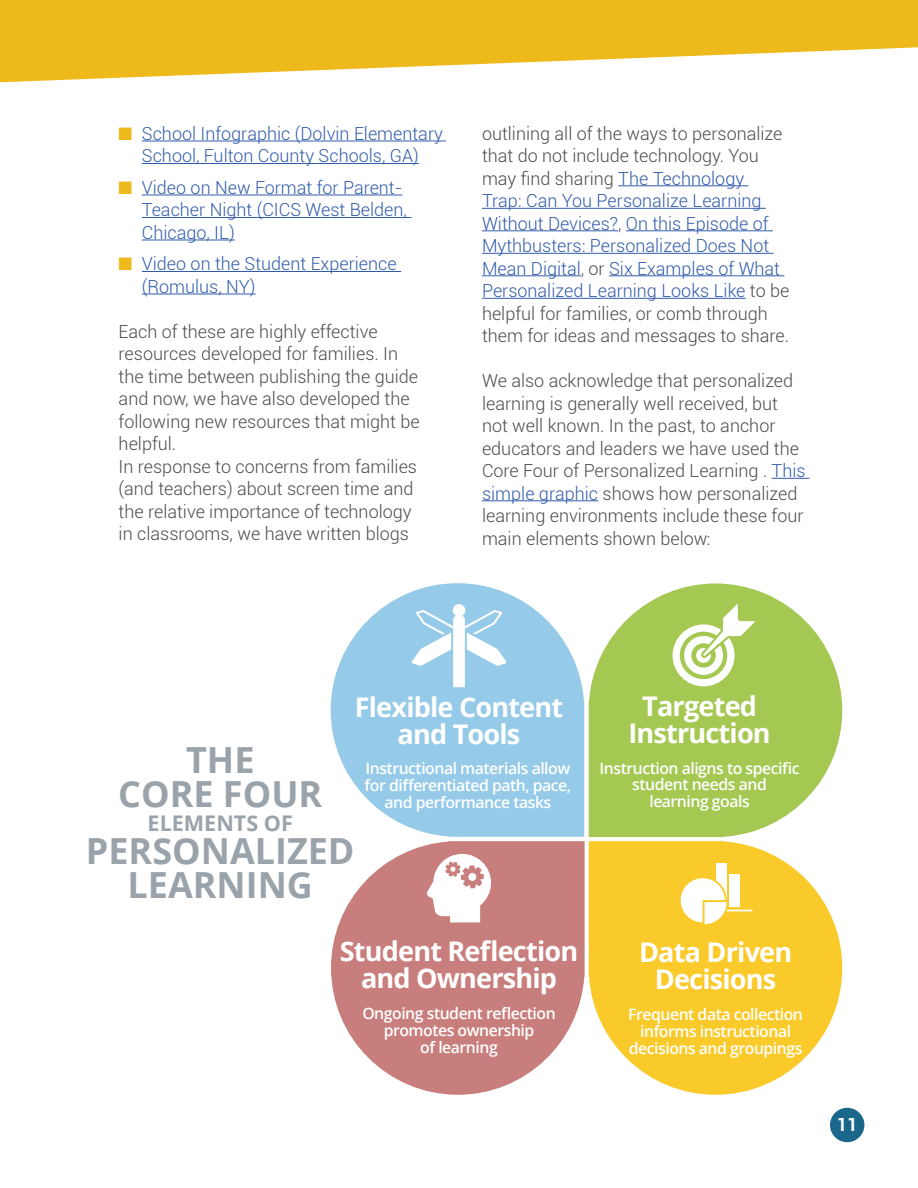
<style>
.page{position:relative;width:918px;height:1188px;background:#fff}
.page>*{position:absolute;margin:0;border:0;box-sizing:border-box;transform-origin:0 0}
.t1{font:700 36px/33.6px "Open Sans";color:#9ba3aa;text-align:center}
.t2{font:700 27.15px/27.2px "Open Sans";letter-spacing:-.03em;color:#fff;text-align:center}
.t3{font:700 21.6px "Open Sans";color:#9ba3aa}
.t4{font:300 18px/22.5px "Roboto";color:#4b4c4d}
.t5{font:300 18px/22.5px "Roboto";color:#325caa}
.t6{font:700 18px "Roboto";color:#fff}
.t7{font:600 15.75px/17px "Open Sans";letter-spacing:-.03em;color:#fff;text-align:center}
.s1{color:#eeb91b}
.s2{color:#4b4c4d}
.s3{color:#325caa}
</style>
<div class="page">
<svg style="left:0;top:0;width:918px;height:82px;fill:#eeb91b"></svg>
<div style="left:830px;top:1108px;width:34px;height:34px;background:#19678b;border-radius:50%"></div>
<hr style="left:142px;top:141px;width:304px;height:1px;background:#325caa">
<hr style="left:142px;top:163px;width:277px;height:1px;background:#325caa">
<hr style="left:142px;top:195px;width:260px;height:1px;background:#325caa">
<hr style="left:142px;top:217px;width:269px;height:1px;background:#325caa">
<hr style="left:142px;top:240px;width:93px;height:1px;background:#325caa">
<hr style="left:142px;top:271px;width:259px;height:1px;background:#325caa">
<hr style="left:142px;top:294px;width:114px;height:1px;background:#325caa">
<hr style="left:618px;top:185px;width:131px;height:1px;background:#325caa">
<hr style="left:482px;top:208px;width:284px;height:1px;background:#325caa">
<hr style="left:482px;top:230px;width:136px;height:1px;background:#325caa">
<hr style="left:626px;top:230px;width:147px;height:1px;background:#325caa">
<hr style="left:482px;top:253px;width:292px;height:1px;background:#325caa">
<hr style="left:482px;top:275px;width:99px;height:1px;background:#325caa">
<hr style="left:609px;top:275px;width:175px;height:1px;background:#325caa">
<hr style="left:482px;top:298px;width:264px;height:1px;background:#325caa">
<hr style="left:772px;top:478px;width:37px;height:1px;background:#325caa">
<hr style="left:482px;top:500px;width:116px;height:1px;background:#325caa">
<svg style="left:589px;top:583px;width:253px;height:254px;fill:#a4c852"></svg>
<svg style="left:589px;top:841px;width:253px;height:254px;fill:#faca2a"></svg>
<svg style="left:331px;top:583px;width:253px;height:254px;fill:#95cae8"></svg>
<svg style="left:331px;top:841px;width:254px;height:254px;fill:#c87e7c"></svg>
<svg style="left:673px;top:603px;width:83px;height:83px"></svg>
<svg style="left:412px;top:604px;width:95px;height:83px"></svg>
<svg style="left:427px;top:854px;width:64px;height:68px"></svg>
<div style="left:716px;top:863px;width:10px;height:44px;background:#fff"></div>
<div style="left:729px;top:874px;width:10px;height:33px;background:#fff"></div>
<hr style="left:716px;top:910px;width:36px;height:1px;background:#fff">
<svg style="left:678px;top:876px;width:51px;height:51px"></svg>
<p class="t5" style="left:119px;top:121px;width:326px;text-align:center"><span class="s1">■</span> School Infographic (Dolvin Elementary<br>School, Fulton County Schools, GA)</p>
<p class="t5" style="left:142px;top:175px;width:267px;text-indent:-23px"><span class="s1">■</span> Video on New Format for Parent-<br>Teacher Night (CICS West Belden,<br>Chicago, IL)</p>
<p class="t5" style="left:142px;top:252px;width:256px;text-indent:-23px"><span class="s1">■</span> Video on the Student Experience (Romulus, NY)</p>
<p class="t4" style="left:119px;top:319px;width:303px">Each of these are highly effective resources developed for families. In the time between publishing the guide and now, we have also developed the following new resources that might be helpful.<br>In response to concerns from families (and teachers) about screen time and the relative importance of technology in classrooms, we have written blogs</p>
<p class="t5" style="left:482px;top:121px;width:309px"><span class="s2">outlining all of the ways to personalize that do not include technology. You may find sharing</span> The Technology<br>Trap: Can You Personalize Learning Without Devices?<span class="s2">,</span> On this Episode of Mythbusters: Personalized Does Not Mean Digital<span class="s2">, or</span> Six Examples of What Personalized Learning Looks Like <span class="s2">to be helpful for families, or comb through them for ideas and messages to share.</span></p>
<p class="t4" style="left:482px;top:369px;width:325px">We also acknowledge that personalized learning is generally well received, but not well known. In the past, to anchor educators and leaders we have used the Core Four of Personalized Learning . <span class="s3">This simple graphic</span> shows how personalized learning environments include these four main elements shown below:</p>
<h2 class="t2" style="left:355px;top:692px;width:210px">Flexible Content and Tools</h2>
<p class="t7" style="left:365px;top:760px;width:208px">Instructional materials allow for differentiated path, pace, and performance tasks</p>
<h1 class="t1" style="left:118px;top:742px;width:206px">THE<br>CORE FOUR</h1>
<p class="t3" style="left:148px;top:807px;width:147px">ELEMENTS OF</p>
<h1 class="t1" style="left:86px;top:833px;width:270px">PERSONALIZED<br>LEARNING</h1>
<h2 class="t2" style="left:340px;top:937px;width:240px">Student Reflection and Ownership</h2>
<p class="t7" style="left:362px;top:1004px;width:195px">Ongoing student reflection promotes ownership<br>of learning</p>
<h2 class="t2" style="left:628px;top:692px;width:144px">Targeted<br>Instruction</h2>
<p class="t7" style="left:600px;top:759px;width:201px">Instruction aligns to specific student needs and<br>learning goals</p>
<h2 class="t2" style="left:639px;top:938px;width:155px">Data Driven<br>Decisions</h2>
<p class="t7" style="left:628px;top:1005px;width:176px">Frequent data collection informs instructional decisions and groupings</p>
<p class="t6" style="left:837px;top:1112px;width:22px">11</p>
</div>
